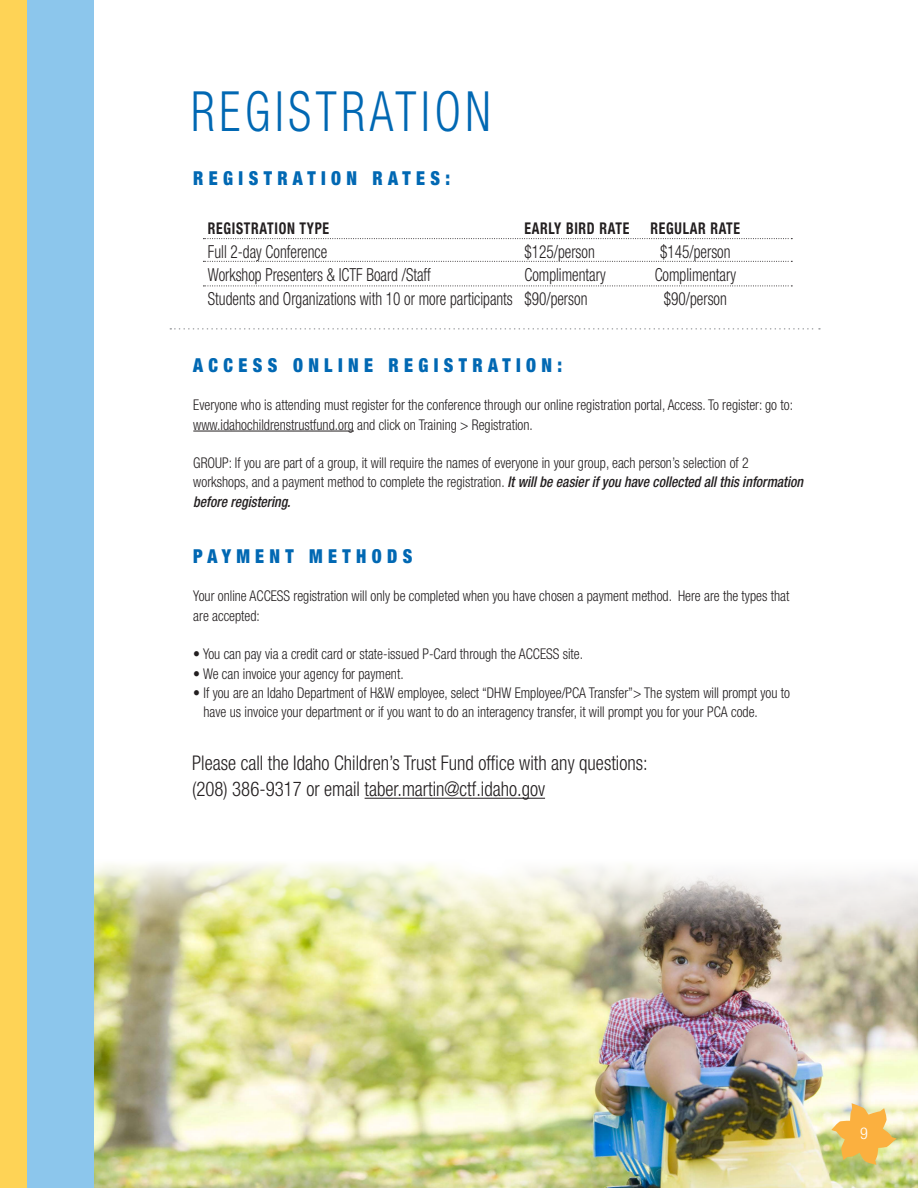
<style>
.page{position:relative;width:918px;height:1188px;background:#fff}
.page>*{position:absolute;margin:0;border:0;box-sizing:border-box;transform-origin:0 0}
.t1{font:300 condensed 55.5px "Helvetica Neue";letter-spacing:.1em;color:#0168b3;scale:.85 1}
.t2{font:300 condensed 20.25px/26.4px "Helvetica Neue";color:#231f20;scale:.93 1}
.t3{font:900 condensed 19.2px "Helvetica Neue";letter-spacing:.3em;color:#0168b3;scale:.93 1}
.t4{font:300 condensed 18px "Helvetica Neue";color:#231f20;scale:.85 1}
.t5{font:700 condensed 16.2px "Helvetica Neue";letter-spacing:.05em;color:#231f20;scale:.85 1}
.t6{font:300 condensed 16.2px "Helvetica Neue";color:#fff}
.t7{font:300 condensed 14.85px/19.2px "Helvetica Neue";color:#231f20;scale:.93 1}
.s1{font-weight:500;font-style:italic}
</style>
<div class="page">
<img style="left:94px;top:863px;width:824px;height:325px">
<hr style="left:365px;top:798px;width:180px;height:1px;background:#231f20">
<svg style="left:203px;top:238px;width:589px;height:1px"></svg>
<svg style="left:203px;top:261px;width:589px;height:1px"></svg>
<svg style="left:203px;top:286px;width:589px;height:1px"></svg>
<hr style="left:193px;top:431px;width:161px;height:1px;background:#231f20">
<svg style="left:170px;top:328px;width:650px;height:2px"></svg>
<div style="left:0;top:0;width:29px;height:1188px;background:#fed356"></div>
<div style="left:27px;top:0;width:67px;height:1188px;background:#8cc6ec"></div>
<svg style="left:831px;top:1103px;width:66px;height:62px"></svg>
<p class="t1" style="left:191px;top:79px;width:354px">REGISTRATION</p>
<p class="t3" style="left:193px;top:166px;width:278px">REGISTRATION RATES:</p>
<p class="t5" style="left:208px;top:219px;width:144px">REGISTRATION TYPE</p>
<p class="t5" style="left:524px;top:219px;width:125px">EARLY BIRD RATE</p>
<p class="t5" style="left:651px;top:219px;width:107px">REGULAR RATE</p>
<p class="t4" style="left:208px;top:241px;width:142px">Full 2-day Conference</p>
<p class="t4" style="left:524px;top:241px;width:84px">$125/person</p>
<p class="t4" style="left:660px;top:241px;width:84px">$145/person</p>
<p class="t4" style="left:208px;top:264px;width:264px">Workshop Presenters &amp; ICTF Board /Staff</p>
<p class="t4" style="left:524px;top:264px;width:97px">Complimentary</p>
<p class="t4" style="left:655px;top:264px;width:97px">Complimentary</p>
<p class="t4" style="left:208px;top:288px;width:448px">Students and Organizations with 10 or more participants $90/person</p>
<p class="t4" style="left:664px;top:288px;width:76px">$90/person</p>
<p class="t3" style="left:193px;top:353px;width:398px">ACCESS ONLINE REGISTRATION:</p>
<p class="t7" style="left:193px;top:395px;width:646px">Everyone who is attending must register for the conference through our online registration portal, Access. To register: go to: www.idahochildrenstrustfund.org and click on Training &gt; Registration.</p>
<p class="t7" style="left:193px;top:453px;width:657px">GROUP: If you are part of a group, it will require the names of everyone in your group, each person’s selection of 2 workshops, and a payment method to complete the registration. <span class="s1">It will be easier if you have collected all this information before registering.</span></p>
<p class="t3" style="left:193px;top:544px;width:237px">PAYMENT METHODS</p>
<p class="t7" style="left:193px;top:586px;width:642px">Your online ACCESS registration will only be completed when you have chosen a payment method. Here are the types that are accepted:</p>
<p class="t7" style="left:193px;top:644px;width:421px">• You can pay via a credit card or state-issued P-Card through the ACCESS site.</p>
<p class="t7" style="left:193px;top:664px;width:228px">• We can invoice your agency for payment.</p>
<p class="t7" style="left:204px;top:683px;width:632px;text-indent:-10px">• If you are an Idaho Department of H&amp;W employee, select “DHW Employee/PCA Transfer”&gt; The system will prompt you to have us invoice your department or if you want to do an interagency transfer, it will prompt you for your PCA code.</p>
<p class="t2" style="left:192px;top:749px;width:491px">Please call the Idaho Children’s Trust Fund office with any questions: (208) 386-9317 or email taber.martin@ctf.idaho.gov</p>
<p class="t6" style="left:860px;top:1124px;width:9px">9</p>
</div>
